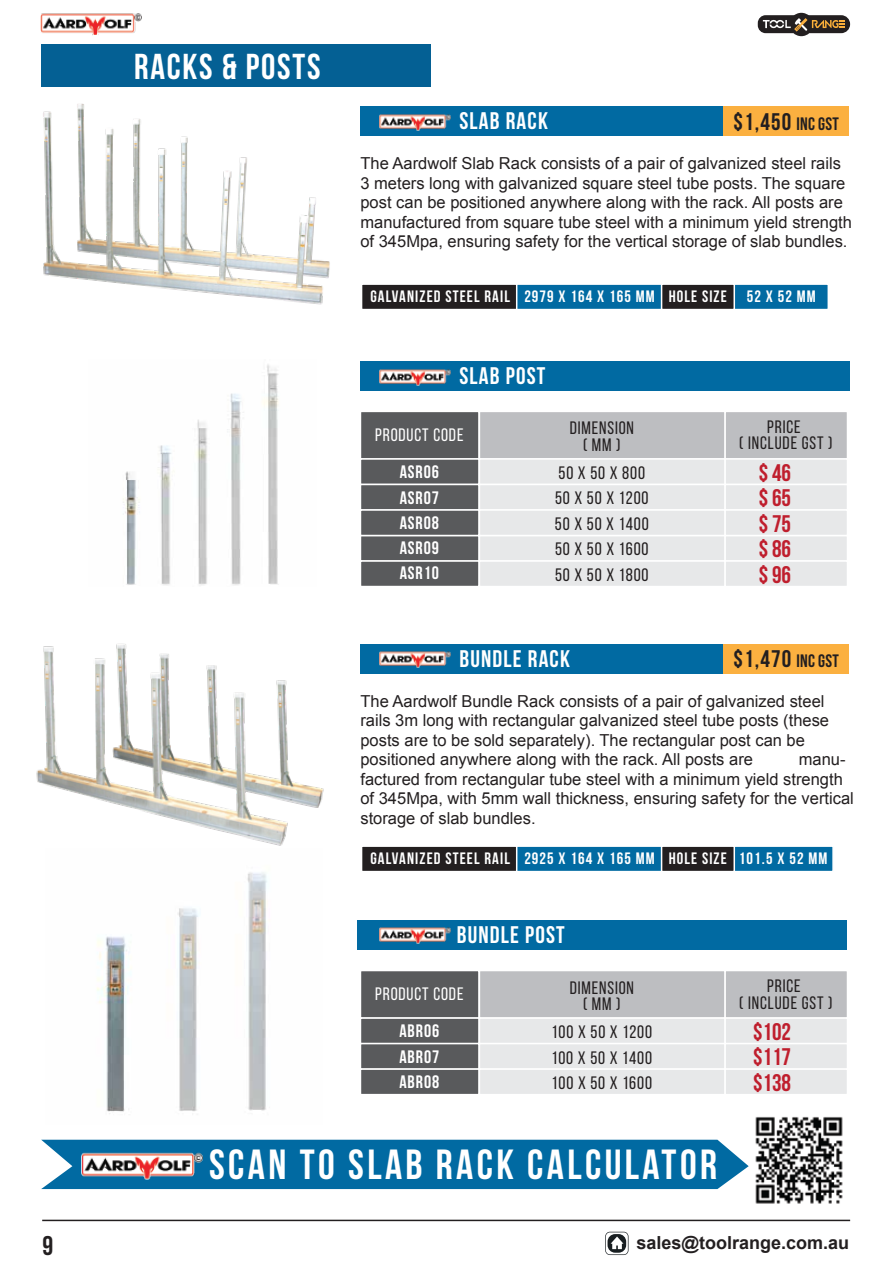
<style>
.page{position:relative;width:893px;height:1263px;background:#fff}
.page>*{position:absolute;margin:0;border:0;box-sizing:border-box;transform-origin:0 0}
.t1{font:42.15px "Bebas Neue";letter-spacing:.08em;color:#fff}
.t2{font:36px "Bebas Neue";letter-spacing:.05em;color:#fff}
.t3{font:27px "UTM Bebas";color:#231f20}
.t4{font:24px "Bebas Neue";letter-spacing:.05em;color:#fff}
.t5{font:700 24px/25.5px "Bebas Neue";color:#bf1e2d;text-align:justify}
.t6{font:700 24px "Bebas Neue";letter-spacing:.05em;color:#231f20}
.t7{font:18px/25.5px "Bebas Neue";letter-spacing:.05em;color:#231f20;text-align:center}
.t8{font:18px/25.2px "UTM Bebas";letter-spacing:.05em;color:#fff;text-align:justify}
.t9{font:700 18px "Arial";color:#231f20}
.t10{font:18px "Bebas Neue";letter-spacing:.05em;color:#fff}
.t11{font:16.5px/19.5px "Arial";color:#231f20}
.t12{font:700 16.5px "Bebas Neue";letter-spacing:.07em;color:#fff}
.s1{font-size:18px}
</style>
<div class="page">
<img style="left:43px;top:103px;width:287px;height:202px">
<img style="left:755px;top:1116px;width:88px;height:88px">
<div style="left:360px;top:535px;width:120px;height:27px;background:#595a5c"></div>
<div style="left:479px;top:535px;width:247px;height:27px;background:#e7e8e9"></div>
<div style="left:724px;top:535px;width:124px;height:27px;background:#e7e8e9;border:2px solid #fff"></div>
<div style="left:360px;top:560px;width:120px;height:27px;background:#595a5c;border:2px solid #fff"></div>
<div style="left:479px;top:560px;width:247px;height:27px;background:#e7e8e9;border:2px solid #fff"></div>
<div style="left:724px;top:560px;width:124px;height:27px;background:#e7e8e9;border:2px solid #fff"></div>
<div style="left:515px;top:283px;width:148px;height:27px;background:#016aa2;border:2px solid #fff"></div>
<div style="left:361px;top:283px;width:156px;height:27px;background:#231f20;border:2px solid #fff"></div>
<div style="left:733px;top:283px;width:96px;height:27px;background:#016aa2;border:2px solid #fff"></div>
<div style="left:661px;top:283px;width:74px;height:27px;background:#231f20;border:2px solid #fff"></div>
<div style="left:515px;top:845px;width:148px;height:27px;background:#016aa2;border:2px solid #fff"></div>
<div style="left:361px;top:845px;width:156px;height:27px;background:#231f20;border:2px solid #fff"></div>
<div style="left:733px;top:845px;width:101px;height:27px;background:#016aa2;border:2px solid #fff"></div>
<div style="left:661px;top:845px;width:74px;height:27px;background:#231f20;border:2px solid #fff"></div>
<svg style="left:605px;top:1232px;width:23px;height:23px"></svg>
<div style="left:360px;top:107px;width:364px;height:29px;background:#016aa2"></div>
<div style="left:724px;top:107px;width:125px;height:29px;background:#fbb040"></div>
<img style="left:380px;top:114px;width:71px;height:16px">
<div style="left:360px;top:362px;width:489px;height:29px;background:#016aa2"></div>
<img style="left:380px;top:369px;width:71px;height:16px">
<div style="left:360px;top:644px;width:364px;height:29px;background:#016aa2"></div>
<div style="left:724px;top:644px;width:125px;height:29px;background:#fbb040"></div>
<img style="left:380px;top:651px;width:71px;height:16px">
<div style="left:790px;top:13px;width:23px;height:23px;border:4px solid #231f20;border-radius:50%"></div>
<svg style="left:757px;top:13px;width:94px;height:22px"></svg>
<hr style="left:42px;top:1220px;width:808px;height:1px;background:#231f20">
<img style="left:41px;top:13px;width:100px;height:22px">
<div style="left:41px;top:45px;width:389px;height:42px;background:#046094"></div>
<div style="left:360px;top:411px;width:120px;height:49px;background:#595a5c;border:2px solid #fff"></div>
<div style="left:360px;top:458px;width:120px;height:27px;background:#595a5c;border:2px solid #fff"></div>
<div style="left:360px;top:484px;width:120px;height:27px;background:#595a5c;border:2px solid #fff"></div>
<div style="left:360px;top:509px;width:120px;height:27px;background:#595a5c;border:2px solid #fff"></div>
<div style="left:479px;top:411px;width:247px;height:49px;background:#bdbec1;border:2px solid #fff"></div>
<div style="left:479px;top:458px;width:247px;height:27px;background:#e7e8e9;border:2px solid #fff"></div>
<div style="left:479px;top:484px;width:247px;height:27px;background:#e7e8e9;border:2px solid #fff"></div>
<div style="left:479px;top:509px;width:247px;height:27px;background:#e7e8e9;border:2px solid #fff"></div>
<div style="left:724px;top:411px;width:124px;height:49px;background:#bdbec1;border:2px solid #fff"></div>
<div style="left:724px;top:458px;width:124px;height:27px;background:#e7e8e9;border:2px solid #fff"></div>
<div style="left:724px;top:484px;width:124px;height:27px;background:#e7e8e9;border:2px solid #fff"></div>
<div style="left:724px;top:509px;width:124px;height:27px;background:#e7e8e9;border:2px solid #fff"></div>
<div style="left:360px;top:970px;width:120px;height:49px;background:#595a5c;border:2px solid #fff"></div>
<div style="left:360px;top:1017px;width:120px;height:27px;background:#595a5c;border:2px solid #fff"></div>
<div style="left:360px;top:1043px;width:120px;height:27px;background:#595a5c;border:2px solid #fff"></div>
<div style="left:479px;top:970px;width:247px;height:49px;background:#bdbec1;border:2px solid #fff"></div>
<div style="left:479px;top:1017px;width:247px;height:27px;background:#e7e8e9;border:2px solid #fff"></div>
<div style="left:479px;top:1043px;width:247px;height:27px;background:#e7e8e9;border:2px solid #fff"></div>
<div style="left:724px;top:970px;width:124px;height:49px;background:#bdbec1;border:2px solid #fff"></div>
<div style="left:724px;top:1017px;width:124px;height:27px;background:#e7e8e9;border:2px solid #fff"></div>
<div style="left:724px;top:1043px;width:124px;height:27px;background:#e7e8e9;border:2px solid #fff"></div>
<div style="left:360px;top:1068px;width:120px;height:27px;background:#595a5c;border:2px solid #fff"></div>
<div style="left:479px;top:1068px;width:247px;height:27px;background:#e7e8e9;border:2px solid #fff"></div>
<div style="left:724px;top:1068px;width:124px;height:27px;background:#e7e8e9;border:2px solid #fff"></div>
<img style="left:36px;top:643px;width:288px;height:203px">
<img style="left:97px;top:872px;width:171px;height:242px">
<img style="left:123px;top:364px;width:156px;height:221px">
<div style="left:358px;top:920px;width:489px;height:29px;background:#016aa2"></div>
<div style="left:41px;top:1140px;width:708px;height:49px;background:#016aa2"></div>
<img style="left:380px;top:927px;width:71px;height:16px">
<img style="left:82px;top:1149px;width:121px;height:30px">
<h3 class="t3" style="left:43px;top:1226px;width:12px">9</h3>
<h2 class="t2" style="left:134px;top:46px;width:188px">RACKS &amp; POSTS</h2>
<h3 class="t6" style="left:733px;top:108px;width:107px">$1,450 <span class="s1">INC GST</span></h3>
<h3 class="t4" style="left:459px;top:108px;width:90px">SLAB RACK</h3>
<p class="t11" style="left:360px;top:154px;width:493px">The Aardwolf Slab Rack consists of a pair of galvanized steel rails 3 meters long with galvanized square steel tube posts. The square post can be positioned anywhere along with the rack. All posts are manufactured from square tube steel with a minimum yield strength of 345Mpa, ensuring safety for the vertical storage of slab bundles.</p>
<p class="t12" style="left:370px;top:288px;width:447px">GALVANIZED STEEL RAIL 2979 X 164 X 165 MM HOLE SIZE 52 X 52 MM</p>
<h3 class="t4" style="left:459px;top:363px;width:88px">SLAB POST</h3>
<p class="t10" style="left:375px;top:425px;width:90px">PRODUCT CODE</p>
<p class="t7" style="left:739px;top:418px;width:95px;line-height:16.5px">PRICE<br>( INCLUDE GST )</p>
<h3 class="t5" style="left:759px;top:459px;width:34px">$ 46 $ 65 $ 75 $ 86 $ 96</h3>
<p class="t7" style="left:570px;top:420px;width:66px;line-height:16.5px">DIMENSION ( MM )</p>
<p class="t8" style="left:400px;top:458px;width:41px">ASR06<br>ASR07<br>ASR08<br>ASR09<br>ASR10</p>
<p class="t7" style="left:555px;top:460px;width:95px;text-align:left">50 X 50 X 800<br>50 X 50 X 1200<br>50 X 50 X 1400<br>50 X 50 X 1600<br>50 X 50 X 1800</p>
<h3 class="t6" style="left:733px;top:646px;width:107px">$1,470 <span class="s1">INC GST</span></h3>
<h3 class="t4" style="left:459px;top:645px;width:112px">BUNDLE RACK</h3>
<p class="t11" style="left:360px;top:691px;width:470px">The Aardwolf Bundle Rack consists of a pair of galvanized steel rails 3m long with rectangular galvanized steel tube posts (these posts are to be sold separately). The rectangular post can be positioned anywhere along with the rack. All posts are</p>
<p class="t11" style="left:360px;top:750px;width:495px;text-indent:438px">manu&shy;factured from rectangular tube steel with a minimum yield strength of 345Mpa, with 5mm wall thickness, ensuring safety for the vertical storage of slab bundles.</p>
<p class="t12" style="left:370px;top:850px;width:458px">GALVANIZED STEEL RAIL 2925 X 164 X 165 MM HOLE SIZE 101.5 X 52 MM</p>
<h3 class="t4" style="left:457px;top:921px;width:110px">BUNDLE POST</h3>
<p class="t10" style="left:375px;top:984px;width:90px">PRODUCT CODE</p>
<p class="t7" style="left:739px;top:977px;width:95px;line-height:16.5px">PRICE<br>( INCLUDE GST )</p>
<h3 class="t5" style="left:753px;top:1018px;width:40px">$102 $117 $138</h3>
<p class="t7" style="left:570px;top:979px;width:66px;line-height:16.5px">DIMENSION ( MM )</p>
<p class="t8" style="left:399px;top:1017px;width:41px">ABR06<br>ABR07<br>ABR08</p>
<p class="t7" style="left:551px;top:1019px;width:102px;text-align:justify">100 X 50 X 1200<br>100 X 50 X 1400<br>100 X 50 X 1600</p>
<h1 class="t1" style="left:209px;top:1142px;width:509px">SCAN TO SLAB RACK CALCULATOR</h1>
<p class="t9" style="left:636px;top:1231px;width:214px">sales@toolrange.com.au</p>
</div>
